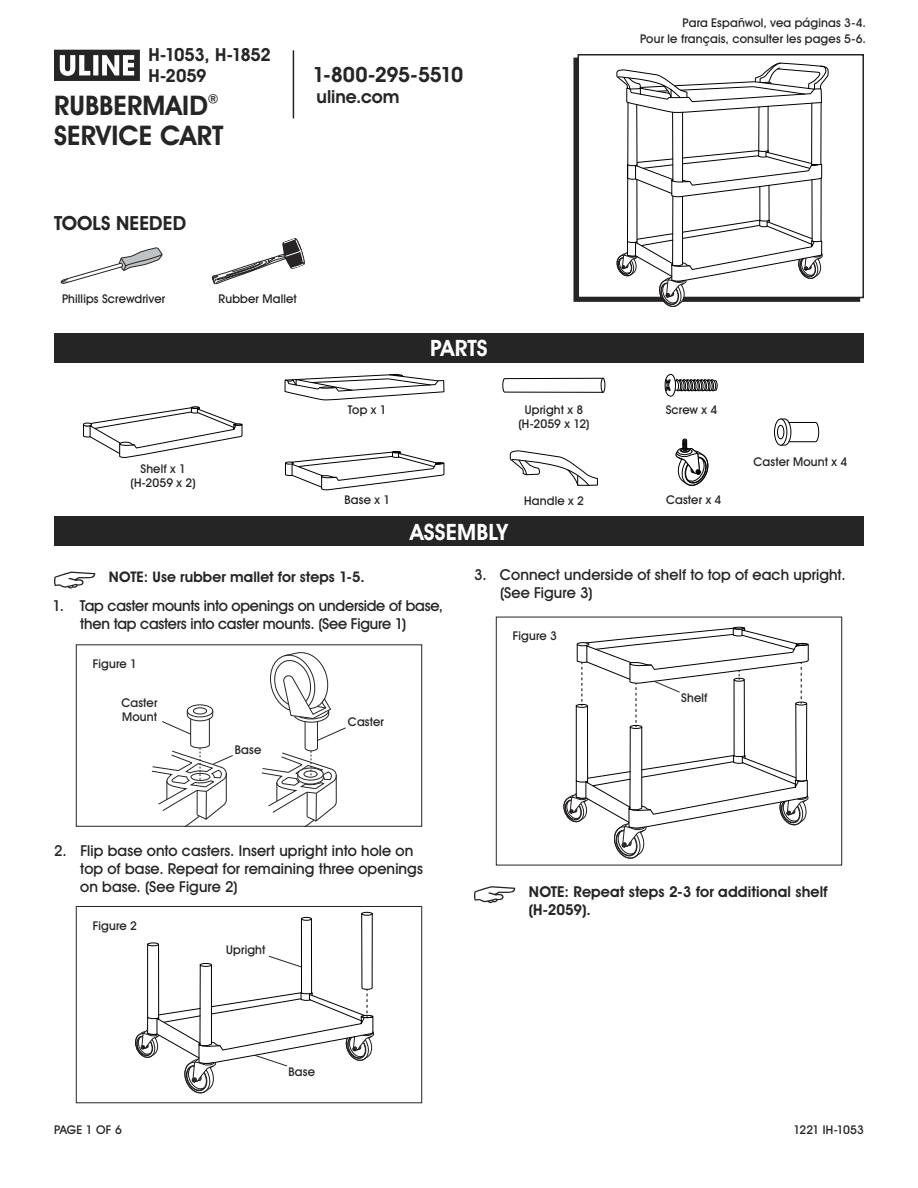
<style>
.page{position:relative;width:918px;height:1188px;background:#fff}
.page>*{position:absolute;margin:0;border:0;box-sizing:border-box;transform-origin:0 0}
.t1{font:700 27px/30px "Uline Two Knine";letter-spacing:.005em;color:#252525}
.t2{font:700 22.5px "Uline Two Knine";letter-spacing:.005em;color:#fff}
.t3{font:700 21px "Uline Two Knine";letter-spacing:-.02em;color:#252525}
.t4{font:700 19.5px "Uline Two Knine";letter-spacing:.005em;color:#252525}
.t5{font:700 18px/21px "Uline Two Knine";letter-spacing:-.025em;color:#252525}
.t6{font:700 18px "Uline Two Knine";color:#252525}
.t7{font:15px/18px "Uline Two Knine";letter-spacing:-.005em;color:#252525}
.t8{font:700 15px/18px "Uline Two Knine";letter-spacing:.005em;color:#252525}
.t9{font:700 14.7px "Uline Two Knine";letter-spacing:.005em;color:#252525}
.t10{font:12px/14.4px "Uline Two Knine";letter-spacing:.015em;color:#252525;text-align:center}
.t11{font:12px "Uline Two Knine";letter-spacing:-.005em;color:#252525}
</style>
<div class="page">
<hr style="left:293px;top:50px;width:1px;height:68px;background:#252525">
<svg style="left:54px;top:50px;width:86px;height:31px"></svg>
<svg style="left:83px;top:406px;width:160px;height:52px"></svg>
<svg style="left:284px;top:374px;width:161px;height:117px"></svg>
<div style="left:601px;top:378px;width:4px;height:15px;border:1px solid #010102;border-radius:50%"></div>
<svg style="left:502px;top:378px;width:102px;height:15px"></svg>
<svg style="left:509px;top:450px;width:89px;height:36px"></svg>
<div style="left:665px;top:374px;width:11px;height:23px;border:1px solid #010102;border-radius:50%"></div>
<svg style="left:665px;top:375px;width:53px;height:20px"></svg>
<svg style="left:675px;top:439px;width:34px;height:47px"></svg>
<svg style="left:780px;top:418px;width:39px;height:28px"></svg>
<svg style="left:775px;top:419px;width:12px;height:26px"></svg>
<div style="left:774px;top:419px;width:13px;height:27px;border:1px solid #010102;border-radius:50%"></div>
<div style="left:777px;top:425px;width:7px;height:14px;background:#fff;border-radius:50%"></div>
<div style="left:777px;top:425px;width:7px;height:14px;border:1px solid #010102;border-radius:50%"></div>
<svg style="left:54px;top:572px;width:41px;height:17px"></svg>
<svg style="left:474px;top:886px;width:41px;height:17px"></svg>
<div style="left:578px;top:54px;width:286px;height:244px;border:2px solid #252525"></div>
<div style="left:54px;top:333px;width:810px;height:30px;background:#252525"></div>
<div style="left:54px;top:516px;width:810px;height:30px;background:#252525"></div>
<div style="left:193px;top:708px;width:14px;height:6px;border:1px solid #252525;border-radius:50%"></div>
<div style="left:187px;top:705px;width:26px;height:12px;border:1px solid #252525;border-radius:50%"></div>
<div style="left:76px;top:644px;width:346px;height:183px;border:1px solid #252525"></div>
<svg style="left:261px;top:652px;width:85px;height:174px"></svg>
<svg style="left:151px;top:710px;width:82px;height:116px"></svg>
<svg style="left:211px;top:238px;width:94px;height:47px"></svg>
<svg style="left:616px;top:54px;width:212px;height:253px"></svg>
<hr style="left:759px;top:187px;width:1px;height:33px;background:#000">
<hr style="left:769px;top:185px;width:1px;height:35px;background:#000">
<div style="left:361px;top:912px;width:12px;height:4px;border:1px solid #010102;border-radius:50%"></div>
<div style="left:76px;top:906px;width:346px;height:197px;border:1px solid #252525"></div>
<svg style="left:135px;top:913px;width:239px;height:181px"></svg>
<div style="left:496px;top:617px;width:346px;height:248px;border:1px solid #252525"></div>
<svg style="left:564px;top:627px;width:245px;height:232px"></svg>
<svg style="left:60px;top:247px;width:103px;height:37px"></svg>
<p class="t5" style="left:148px;top:44px;width:124px">H-1053, H-1852<br>H-2059</p>
<h1 class="t1" style="left:54px;top:90px;width:171px">RUBBERMAID<sup>®<br></sup>SERVICE CART</h1>
<h3 class="t3" style="left:312px;top:62px;width:152px">1-800-295-5510</h3>
<p class="t6" style="left:317px;top:86px;width:84px">uline.com</p>
<h3 class="t4" style="left:54px;top:211px;width:134px">TOOLS NEEDED</h3>
<p class="t10" style="left:62px;top:292px;width:105px">Phillips Screwdriver</p>
<p class="t10" style="left:219px;top:292px;width:80px">Rubber Mallet</p>
<p class="t10" style="left:131px;top:461px;width:67px">Shelf x 1 (H-2059 x 2)</p>
<p class="t10" style="left:348px;top:402px;width:40px">Top x 1</p>
<h2 class="t2" style="left:430px;top:334px;width:59px">PARTS</h2>
<p class="t10" style="left:519px;top:402px;width:73px">Upright x 8 (H-2059 x 12)</p>
<p class="t10" style="left:344px;top:492px;width:47px">Base x 1</p>
<p class="t10" style="left:524px;top:493px;width:61px">Handle x 2</p>
<h2 class="t2" style="left:410px;top:518px;width:99px">ASSEMBLY</h2>
<p class="t10" style="left:640px;top:14px;width:227px;line-height:16.8px;text-align:right">Para Españwol, vea páginas 3-4.<br>Pour le français, consulter les pages 5-6.</p>
<p class="t10" style="left:666px;top:402px;width:53px">Screw x 4</p>
<p class="t10" style="left:666px;top:492px;width:57px">Caster x 4</p>
<p class="t10" style="left:754px;top:454px;width:95px">Caster Mount x 4</p>
<p class="t9" style="left:109px;top:568px;width:257px">NOTE: Use rubber mallet for steps 1-5.</p>
<p class="t7" style="left:80px;top:597px;width:364px;text-indent:-28px">1. Tap caster mounts into openings on underside of base, then tap casters into caster mounts. (See Figure 1)</p>
<p class="t10" style="left:93px;top:656px;width:46px">Figure 1</p>
<p class="t10" style="left:121px;top:695px;width:38px;text-align:left">Caster<br>Mount</p>
<p class="t10" style="left:235px;top:742px;width:28px">Base</p>
<p class="t10" style="left:348px;top:715px;width:38px">Caster</p>
<p class="t7" style="left:500px;top:566px;width:347px;text-indent:-26px">3. Connect underside of shelf to top of each upright. (See Figure 3)</p>
<p class="t10" style="left:513px;top:629px;width:46px">Figure 3</p>
<p class="t10" style="left:681px;top:690px;width:28px">Shelf</p>
<p class="t7" style="left:80px;top:842px;width:344px;text-indent:-26px">2. Flip base onto casters. Insert upright into hole on top of base. Repeat for remaining three openings on base. (See Figure 2)</p>
<p class="t10" style="left:93px;top:918px;width:46px">Figure 2</p>
<p class="t10" style="left:226px;top:942px;width:41px">Upright</p>
<p class="t8" style="left:529px;top:883px;width:301px">NOTE: Repeat steps 2-3 for additional shelf (H-2059).</p>
<p class="t10" style="left:289px;top:1064px;width:28px">Base</p>
<p class="t10" style="left:54px;top:1122px;width:69px">PAGE 1 OF 6</p>
<p class="t11" style="left:794px;top:1122px;width:72px">1221 IH-1053</p>
</div>
